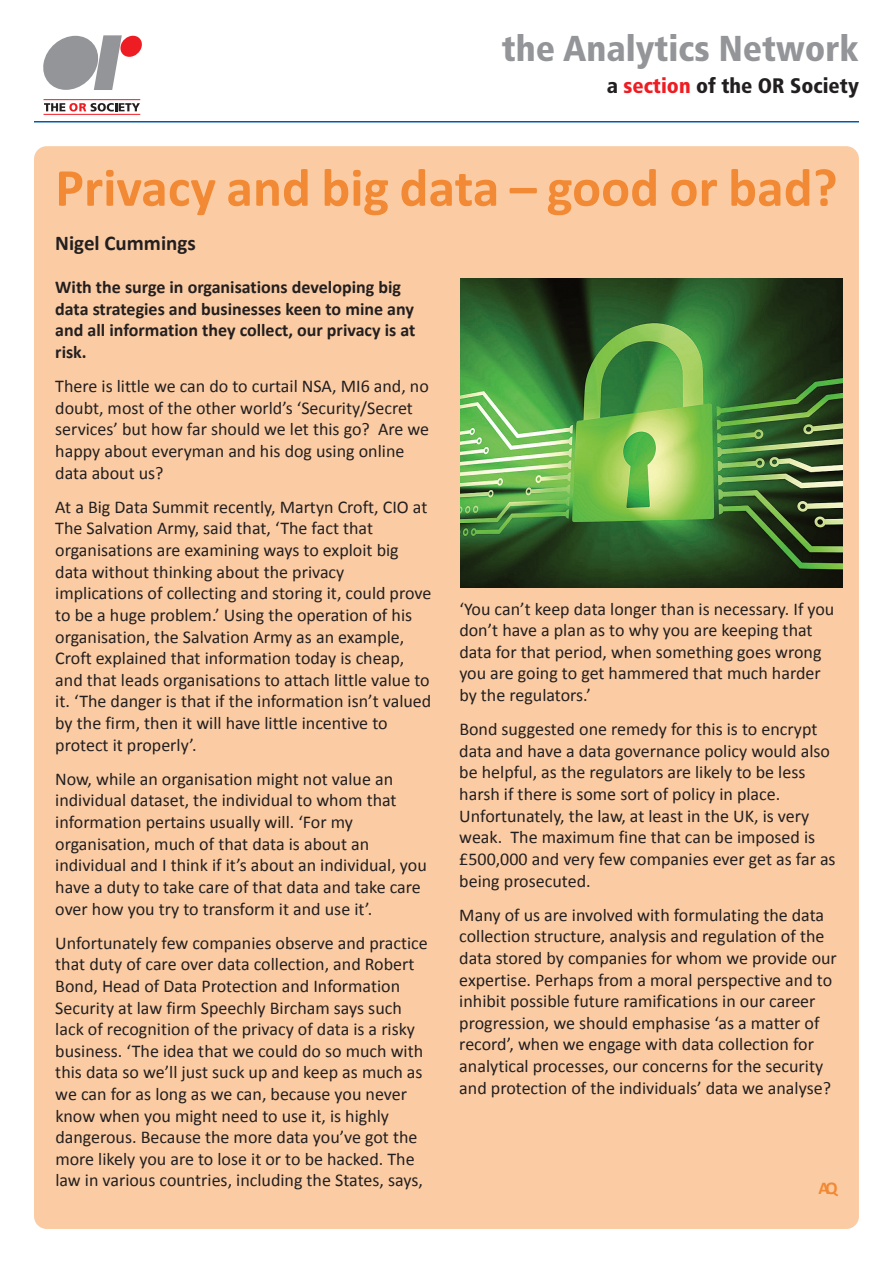
<style>
.page{position:relative;width:893px;height:1263px;background:#fff}
.page>*{position:absolute;margin:0;border:0;box-sizing:border-box;transform-origin:0 0}
.t1{font:700 54px "Calibri";color:#f28934}
.t2{font:900 condensed 36px "Frutiger";color:#939598}
.t3{font:900 condensed 21px "Frutiger";color:#231f20}
.t4{font:700 21px "Calibri";color:#231f20}
.t5{font:18px/21.6px "Calibri";color:#231f20}
.t6{font:700 18px/21.6px "Calibri";color:#231f20}
.t7{font:700 18px "Calibri";color:#f28934}
.s1{color:#ee1d23}
</style>
<div class="page">
<svg style="left:43px;top:35px;width:99px;height:55px"></svg>
<hr style="left:44px;top:99px;width:96px;height:1px;background:#ee1d23">
<hr style="left:44px;top:114px;width:96px;height:1px;background:#ee1d23">
<svg style="left:44px;top:103px;width:96px;height:8px"></svg>
<hr style="left:34px;top:121px;width:825px;height:1px;background:#015aaa">
<div style="left:34px;top:146px;width:825px;height:1083px;background:#fbcca3;border-radius:13px"></div>
<img style="left:460px;top:279px;width:383px;height:308px">
<h2 class="t2" style="left:502px;top:34px;width:359px">the Analytics Network</h2>
<p class="t3" style="left:607px;top:77px;width:254px">a <span class="s1">section</span> of the OR Society</p>
<h1 class="t1" style="left:55px;top:154px;width:784px">Privacy and big data – good or bad?</h1>
<p class="t4" style="left:55px;top:230px;width:142px">Nigel Cummings</p>
<p class="t6" style="left:55px;top:276px;width:362px">With the surge in organisations developing big data strategies and businesses keen to mine any and all information they collect, our privacy is at risk.</p>
<p class="t5" style="left:55px;top:375px;width:375px">There is little we can do to curtail NSA, MI6 and, no doubt, most of the other world’s ‘Security/Secret services’ but how far should we let this go? Are we happy about everyman and his dog using online data about us?</p>
<p class="t5" style="left:55px;top:496px;width:378px">At a Big Data Summit recently, Martyn Croft, CIO at The Salvation Army, said that, ‘The fact that organisations are examining ways to exploit big data without thinking about the privacy implications of collecting and storing it, could prove to be a huge problem.’ Using the operation of his organisation, the Salvation Army as an example, Croft explained that information today is cheap, and that leads organisations to attach little value to it. ‘The danger is that if the information isn’t valued by the firm, then it will have little incentive to protect it properly’.</p>
<p class="t5" style="left:55px;top:768px;width:373px">Now, while an organisation might not value an individual dataset, the individual to whom that information pertains usually will. ‘For my organisation, much of that data is about an individual and I think if it’s about an individual, you have a duty to take care of that data and take care over how you try to transform it and use it’.</p>
<p class="t5" style="left:55px;top:932px;width:374px">Unfortunately few companies observe and practice that duty of care over data collection, and Robert Bond, Head of Data Protection and Information Security at law firm Speechly Bircham says such lack of recognition of the privacy of data is a risky business. ‘The idea that we could do so much with this data so we’ll just suck up and keep as much as we can for as long as we can, because you never know when you might need to use it, is highly dangerous. Because the more data you’ve got the more likely you are to lose it or to be hacked. The law in various countries, including the States, says,</p>
<p class="t5" style="left:459px;top:597px;width:377px">‘You can’t keep data longer than is necessary. If you don’t have a plan as to why you are keeping that data for that period, when something goes wrong you are going to get hammered that much harder by the regulators.’</p>
<p class="t5" style="left:459px;top:718px;width:378px">Bond suggested one remedy for this is to encrypt data and have a data governance policy would also be helpful, as the regulators are likely to be less harsh if there is some sort of policy in place.<br>Unfortunately, the law, at least in the UK, is very weak. The maximum fine that can be imposed is £500,000 and very few companies ever get as far as being prosecuted.</p>
<p class="t5" style="left:459px;top:904px;width:379px">Many of us are involved with formulating the data collection structure, analysis and regulation of the data stored by companies for whom we provide our expertise. Perhaps from a moral perspective and to inhibit possible future ramifications in our career progression, we should emphasise ‘as a matter of record’, when we engage with data collection for analytical processes, our concerns for the security and protection of the individuals’ data we analyse?</p>
<p class="t7" style="left:818px;top:1177px;width:21px">AQ</p>
</div>
